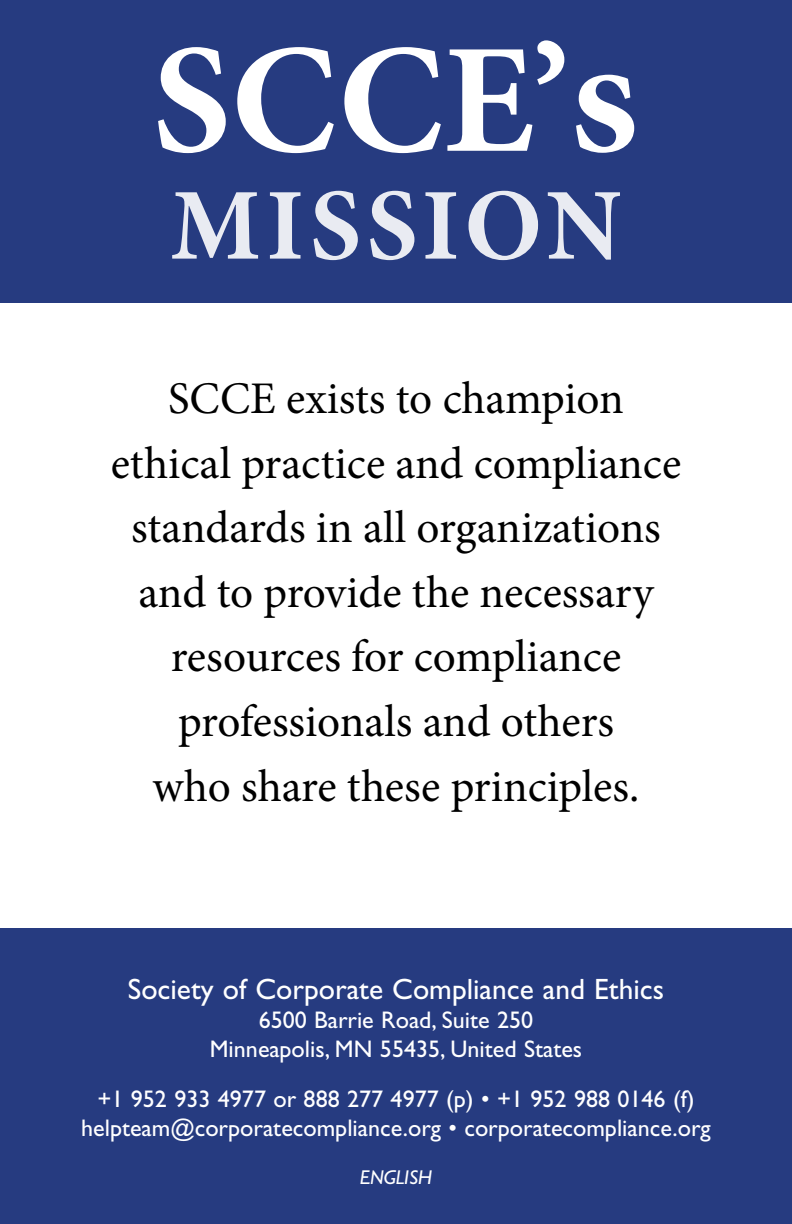
<style>
.page{position:relative;width:792px;height:1224px;background:#fff}
.page>*{position:absolute;margin:0;border:0;box-sizing:border-box;transform-origin:0 0}
.t1{font:700 156px "Minion Pro";color:#fff}
.t2{font:700 102px "Minion Pro";letter-spacing:.045em;color:#e9ebf2}
.t3{font:45.2px/64.6px "Minion Pro";letter-spacing:-.005em;color:#000;text-align:center}
.t4{font:29.4px "Gill Sans Std";color:#fff}
.t5{font:24px/29px "Gill Sans Std";color:#fff;text-align:center}
.t6{font:italic 20px "Gill Sans Std";color:#fff}
</style>
<div class="page">
<div style="left:0;top:0;width:792px;height:303px;background:#263b80"></div>
<div style="left:0;top:928px;width:792px;height:296px;background:#263b80"></div>
<h1 class="t1" style="left:152px;top:-9px;width:489px">SCCE’s</h1>
<h2 class="t2" style="left:170px;top:154px;width:453px">MISSION</h2>
<p class="t3" style="left:111px;top:367px;width:572px">SCCE exists to champion ethical practice and compliance standards in all organizations and to provide the necessary resources for compliance professionals and others<br>who share these principles.</p>
<p class="t4" style="left:128px;top:972px;width:538px">Society of Corporate Compliance and Ethics</p>
<p class="t5" style="left:210px;top:1005px;width:374px">6500 Barrie Road, Suite 250<br>Minneapolis, MN 55435, United States</p>
<p class="t5" style="left:81px;top:1084px;width:631px">+1 952 933 4977 or 888 277 4977 (p) • +1 952 988 0146 (f) helpteam@corporatecompliance.org • corporatecompliance.org</p>
<p class="t6" style="left:360px;top:1165px;width:74px">ENGLISH</p>
</div>
